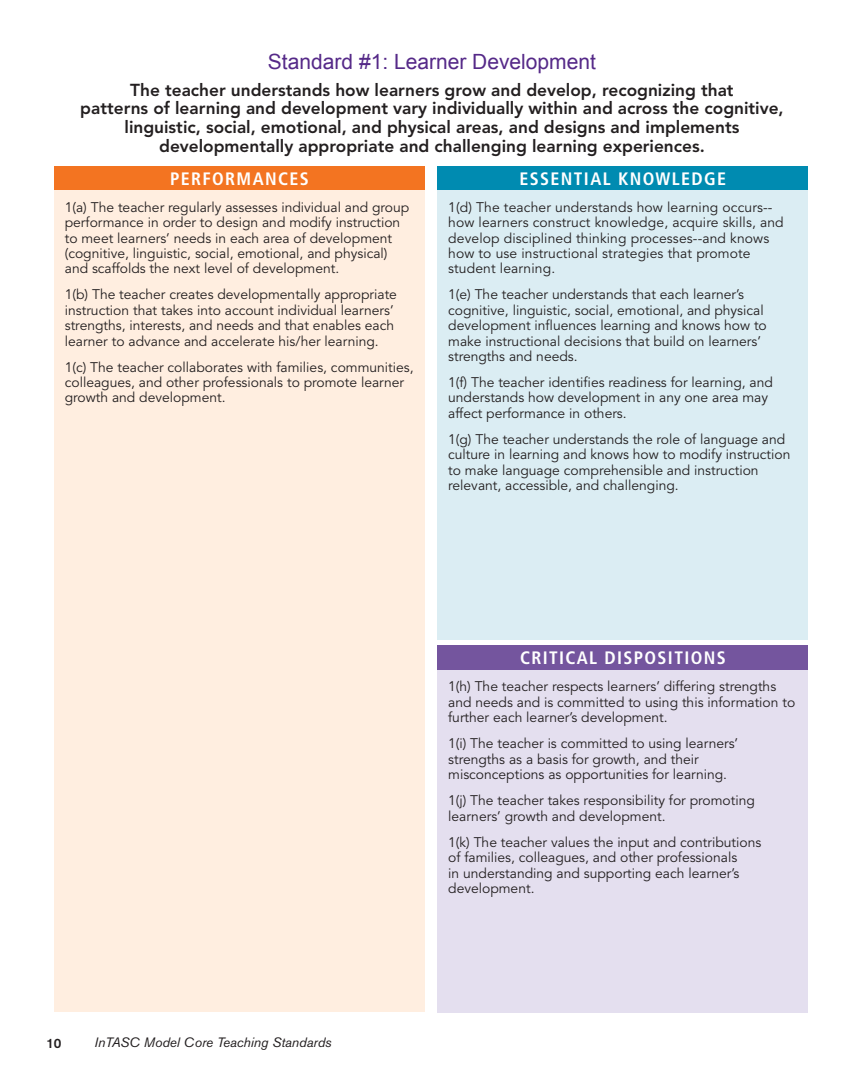
<style>
.page{position:relative;width:864px;height:1080px;background:#fff}
.page>*{position:absolute;margin:0;border:0;box-sizing:border-box;transform-origin:0 0}
.t1{font:21px "Arial";color:#552988}
.t2{font:700 condensed 18px "Frutiger";letter-spacing:.075em;color:#fff}
.t3{font:800 17.25px/18.8px "Avenir";color:#231f20;text-align:center}
.t4{font:13.8px/15.3px "Avenir";color:#231f20}
.t5{font:italic 13.5px "Akzidenz Grotesk BE";color:#231f20}
.t6{font:500 13.5px "Akzidenz Grotesk BE";color:#231f20}
</style>
<div class="page">
<div style="left:54px;top:166px;width:371px;height:24px;background:#f37421"></div>
<div style="left:54px;top:190px;width:371px;height:822px;background:#ffeee0"></div>
<div style="left:437px;top:645px;width:371px;height:25px;background:#74559e"></div>
<div style="left:437px;top:670px;width:371px;height:343px;background:#e4dfef"></div>
<div style="left:437px;top:166px;width:371px;height:24px;background:#008bb1"></div>
<div style="left:437px;top:190px;width:371px;height:450px;background:#dbedf3"></div>
<h1 class="t1" style="left:268px;top:48px;width:329px">Standard #1: Learner Development</h1>
<p class="t3" style="left:80px;top:80px;width:705px">The teacher understands how learners grow and develop, recognizing that<br>patterns of learning and development vary individually within and across the cognitive, linguistic, social, emotional, and physical areas, and designs and implements developmentally appropriate and challenging learning experiences.</p>
<h2 class="t2" style="left:170px;top:168px;width:140px">PERFORMANCES</h2>
<p class="t4" style="left:65px;top:200px;width:346px">1(a) The teacher regularly assesses individual and group performance in order to design and modify instruction to meet learners’ needs in each area of development (cognitive, linguistic, social, emotional, and physical) and scaffolds the next level of development.</p>
<p class="t4" style="left:65px;top:287px;width:334px">1(b) The teacher creates developmentally appropriate instruction that takes into account individual learners’ strengths, interests, and needs and that enables each learner to advance and accelerate his/her learning.</p>
<p class="t4" style="left:65px;top:360px;width:350px">1(c) The teacher collaborates with families, communities, colleagues, and other professionals to promote learner growth and development.</p>
<h2 class="t2" style="left:520px;top:168px;width:208px">ESSENTIAL KNOWLEDGE</h2>
<p class="t4" style="left:448px;top:200px;width:337px">1(d) The teacher understands how learning occurs-- how learners construct knowledge, acquire skills, and develop disciplined thinking processes--and knows how to use instructional strategies that promote student learning.</p>
<p class="t4" style="left:448px;top:287px;width:320px">1(e) The teacher understands that each learner’s cognitive, linguistic, social, emotional, and physical development influences learning and knows how to make instructional decisions that build on learners’ strengths and needs.</p>
<p class="t4" style="left:448px;top:375px;width:326px">1(f) The teacher identifies readiness for learning, and understands how development in any one area may affect performance in others.</p>
<p class="t4" style="left:448px;top:432px;width:344px">1(g) The teacher understands the role of language and culture in learning and knows how to modify instruction to make language comprehensible and instruction relevant, accessible, and challenging.</p>
<p class="t6" style="left:47px;top:1035px;width:16px">10</p>
<p class="t5" style="left:94px;top:1035px;width:239px">InTASC Model Core Teaching Standards</p>
<h2 class="t2" style="left:520px;top:648px;width:207px">CRITICAL DISPOSITIONS</h2>
<p class="t4" style="left:448px;top:679px;width:349px">1(h) The teacher respects learners’ differing strengths and needs and is committed to using this information to further each learner’s development.</p>
<p class="t4" style="left:448px;top:736px;width:292px">1(i) The teacher is committed to using learners’ strengths as a basis for growth, and their misconceptions as opportunities for learning.</p>
<p class="t4" style="left:448px;top:793px;width:308px">1(j) The teacher takes responsibility for promoting learners’ growth and development.</p>
<p class="t4" style="left:448px;top:835px;width:315px">1(k) The teacher values the input and contributions of families, colleagues, and other professionals<br>in understanding and supporting each learner’s development.</p>
</div>
